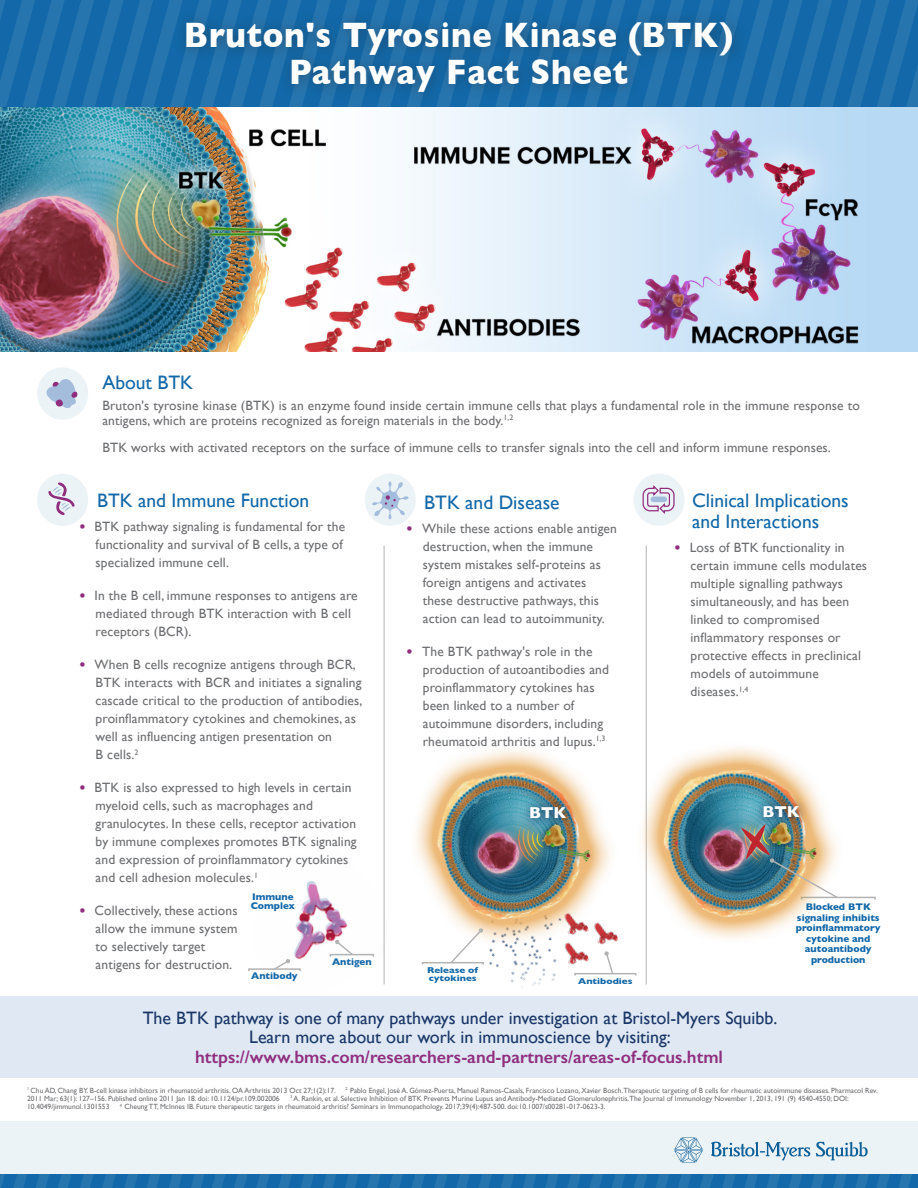
<style>
.page{position:relative;width:918px;height:1188px;background:#fff}
.page>*{position:absolute;margin:0;border:0;box-sizing:border-box;transform-origin:0 0}
.t1{font:700 36px/37.2px "Gill Sans";letter-spacing:.025em;color:#fff;text-align:center;scale:.9 1}
.t2{font:19.5px/21px "Gill Sans";color:#1268a8}
.t3{font:18px/19.5px "Gill Sans";color:#1a3767;text-align:center}
.t4{font:600 18px "Gill Sans";color:#902e7e}
.t5{font:700 16.05px "Gill Sans";color:#fff}
.t6{font:13.5px/18px "Gill Sans";letter-spacing:.01em;color:#6d6e71}
.t7{font:700 9.75px/10.5px "Gill Sans";color:#1268a8}
.t8{font:700 8.7px "Gill Sans";color:#1268a8;scale:1.13 1}
.t9{font:7.5px "Gill Sans";color:#6d6e71}
.s1{font-weight:700;color:#902e7e}
</style>
<div class="page">
<img style="left:294px;top:856px;width:91px;height:129px">
<img style="left:510px;top:971px;width:46px;height:17px">
<img style="left:0;top:107px;width:918px;height:245px">
<div style="left:0;top:1121px;width:918px;height:67px;background:#ecf3f7"></div>
<svg style="left:674px;top:1138px;width:194px;height:24px"></svg>
<svg style="left:0;top:1174px;width:918px;height:14px;background:#1a6dab"></svg>
<div style="left:634px;top:474px;width:51px;height:52px;background:#ecf3f7;border-radius:50%"></div>
<svg style="left:642px;top:485px;width:33px;height:29px"></svg>
<div style="left:651px;top:497px;width:16px;height:5px;background:#a4bddd;border-radius:3px"></div>
<div style="left:37px;top:474px;width:51px;height:52px;background:#ecf3f7;border-radius:50%"></div>
<svg style="left:48px;top:482px;width:27px;height:33px"></svg>
<svg style="left:0;top:0;width:918px;height:107px;background:#1a6dab"></svg>
<img style="left:167px;top:0;width:587px;height:118px">
<svg style="left:275px;top:959px;width:15px;height:9px"></svg>
<svg style="left:335px;top:940px;width:19px;height:14px"></svg>
<hr style="left:646px;top:546px;width:1px;height:438px;background:#b3b3b3">
<hr style="left:384px;top:546px;width:1px;height:438px;background:#b3b3b3">
<div style="left:365px;top:474px;width:51px;height:52px;background:#ecf3f7;border-radius:50%"></div>
<svg style="left:372px;top:481px;width:37px;height:38px"></svg>
<img style="left:415px;top:749px;width:232px;height:222px">
<img style="left:561px;top:841px;width:11px;height:14px">
<img style="left:561px;top:841px;width:6px;height:11px">
<img style="left:502px;top:810px;width:59px;height:70px">
<svg style="left:537px;top:841px;width:7px;height:23px"></svg>
<img style="left:458px;top:815px;width:79px;height:77px">
<img style="left:613px;top:718px;width:262px;height:251px">
<img style="left:728px;top:808px;width:18px;height:5px">
<img style="left:684px;top:813px;width:62px;height:77px">
<img style="left:560px;top:908px;width:29px;height:60px">
<img style="left:590px;top:918px;width:29px;height:30px">
<div style="left:0;top:996px;width:918px;height:82px;background:#dfe8f3"></div>
<img style="left:734px;top:817px;width:12px;height:49px">
<img style="left:513px;top:788px;width:70px;height:53px">
<img style="left:746px;top:787px;width:70px;height:37px">
<div style="left:422px;top:962px;width:62px;height:3px;border:2px solid #b3b3b3"></div>
<svg style="left:449px;top:928px;width:34px;height:37px"></svg>
<div style="left:574px;top:973px;width:63px;height:3px;border:2px solid #b3b3b3"></div>
<svg style="left:604px;top:951px;width:10px;height:24px"></svg>
<div style="left:330px;top:954px;width:44px;height:3px;border:2px solid #b3b3b3"></div>
<div style="left:248px;top:968px;width:53px;height:4px;border:2px solid #b3b3b3"></div>
<img style="left:741px;top:824px;width:98px;height:75px">
<div style="left:801px;top:897px;width:75px;height:2px;border:2px solid #b3b3b3"></div>
<div style="left:37px;top:367px;width:51px;height:53px;background:#ecf3f7;border-radius:50%"></div>
<svg style="left:46px;top:379px;width:32px;height:29px"></svg>
<h1 class="t1" style="left:184px;top:15px;width:612px">Bruton's Tyrosine Kinase (BTK)<br>Pathway Fact Sheet</h1>
<h2 class="t2" style="left:102px;top:371px;width:92px">About BTK</h2>
<p class="t6" style="left:102px;top:397px;width:759px;line-height:15px">Bruton's tyrosine kinase (BTK) is an enzyme found inside certain immune cells that plays a fundamental role in the immune response to antigens, which are proteins recognized as foreign materials in the body.<sup>1,2</sup></p>
<p class="t6" style="left:102px;top:438px;width:730px">BTK works with activated receptors on the surface of immune cells to transfer signals into the cell and inform immune responses.</p>
<h2 class="t2" style="left:692px;top:490px;width:158px">Clinical Implications and Interactions</h2>
<p class="t6" style="left:691px;top:539px;width:178px;text-indent:-17px"><span class="s1">•</span> Loss of BTK functionality in certain immune cells modulates multiple signalling pathways simultaneously, and has been linked to compromised inflammatory responses or protective effects in preclinical models of autoimmune diseases.<sup>1,4</sup></p>
<h2 class="t2" style="left:97px;top:490px;width:214px">BTK and Immune Function</h2>
<p class="t6" style="left:96px;top:518px;width:251px;text-indent:-17px"><span class="s1">•</span> BTK pathway signaling is fundamental for the functionality and survival of B cells, a type of specialized immune cell.</p>
<p class="t6" style="left:96px;top:587px;width:264px;text-indent:-17px"><span class="s1">•</span> In the B cell, immune responses to antigens are mediated through BTK interaction with B cell receptors (BCR).</p>
<p class="t6" style="left:96px;top:656px;width:268px;text-indent:-17px"><span class="s1">•</span> When B cells recognize antigens through BCR, BTK interacts with BCR and initiates a signaling cascade critical to the production of antibodies, proinflammatory cytokines and chemokines, as well as influencing antigen presentation on<br>B cells.<sup>2</sup></p>
<p class="t6" style="left:96px;top:779px;width:263px;text-indent:-17px"><span class="s1">•</span> BTK is also expressed to high levels in certain myeloid cells, such as macrophages and granulocytes. In these cells, receptor activation by immune complexes promotes BTK signaling and expression of proinflammatory cytokines and cell adhesion molecules.<sup>1</sup></p>
<p class="t6" style="left:96px;top:902px;width:144px;text-indent:-17px"><span class="s1">•</span> Collectively, these actions allow the immune system to selectively target antigens for destruction.</p>
<h2 class="t2" style="left:424px;top:492px;width:137px">BTK and Disease</h2>
<p class="t6" style="left:423px;top:519px;width:196px;text-indent:-17px"><span class="s1">•</span> While these actions enable antigen destruction, when the immune system mistakes self-proteins as foreign antigens and activates these destructive pathways, this action can lead to autoimmunity.</p>
<p class="t6" style="left:423px;top:642px;width:188px;text-indent:-17px"><span class="s1">•</span> The BTK pathway's role in the production of autoantibodies and proinflammatory cytokines has been linked to a number of autoimmune disorders, including rheumatoid arthritis and lupus.<sup>1,3</sup></p>
<p class="t5" style="left:529px;top:800px;width:39px">BTK</p>
<p class="t5" style="left:763px;top:799px;width:39px">BTK</p>
<p class="t7" style="left:251px;top:892px;width:46px;line-height:8.9px">Immune<br>Complex</p>
<p class="t7" style="left:796px;top:901px;width:86px;text-align:center">Blocked BTK signaling inhibits proinflammatory cytokine and autoantibody production</p>
<p class="t7" style="left:332px;top:956px;width:41px">Antigen</p>
<p class="t8" style="left:427px;top:963px;width:46px">Release of</p>
<p class="t7" style="left:251px;top:970px;width:48px">Antibody</p>
<p class="t8" style="left:429px;top:971px;width:44px">cytokines</p>
<p class="t8" style="left:578px;top:974px;width:50px">Antibodies</p>
<h3 class="t3" style="left:143px;top:1008px;width:636px">The BTK pathway is one of many pathways under investigation at Bristol-Myers Squibb.<br>Learn more about our work in immunoscience by visiting:</h3>
<h3 class="t4" style="left:195px;top:1046px;width:529px">https://www.bms.com/researchers-and-partners/areas-of-focus.html</h3>
<p class="t9" style="left:27px;top:1086px;width:310px"><sup>1</sup> Chu AD, Chang BY. B-cell kinase inhibitors in rheumatoid arthritis. OA Arthritis 2013 Oct 27;1(2):17.</p>
<p class="t9" style="left:346px;top:1086px;width:534px"><sup>2</sup> Pablo Engel, José A. Gómez-Puerta, Manuel Ramos-Casals, Francisco Lozano, Xavier Bosch.Therapeutic targeting of B cells for rheumatic autoimmune diseases. Pharmacol Rev.</p>
<p class="t9" style="left:27px;top:1094px;width:254px">2011 Mar; 63(1): 127–156. Published online 2011 Jan 18. doi: 10.1124/pr.109.002006</p>
<p class="t9" style="left:290px;top:1094px;width:560px"><sup>3</sup> A. Rankin, et al. Selective Inhibition of BTK Prevents Murine Lupus and Antibody-Mediated Glomerulonephritis.The Journal of Immunology November 1, 2013, 191 (9) 4540-4550; DOI:</p>
<p class="t9" style="left:27px;top:1102px;width:84px">10.4049/jimmunol.1301553</p>
<p class="t9" style="left:120px;top:1102px;width:487px"><sup>4</sup> Cheung TT, McInnes IB. Future therapeutic targets in rheumatoid arthritis? Seminars in Immunopathology. 2017;39(4):487-500. doi:10.1007/s00281-017-0623-3.</p>
</div>
